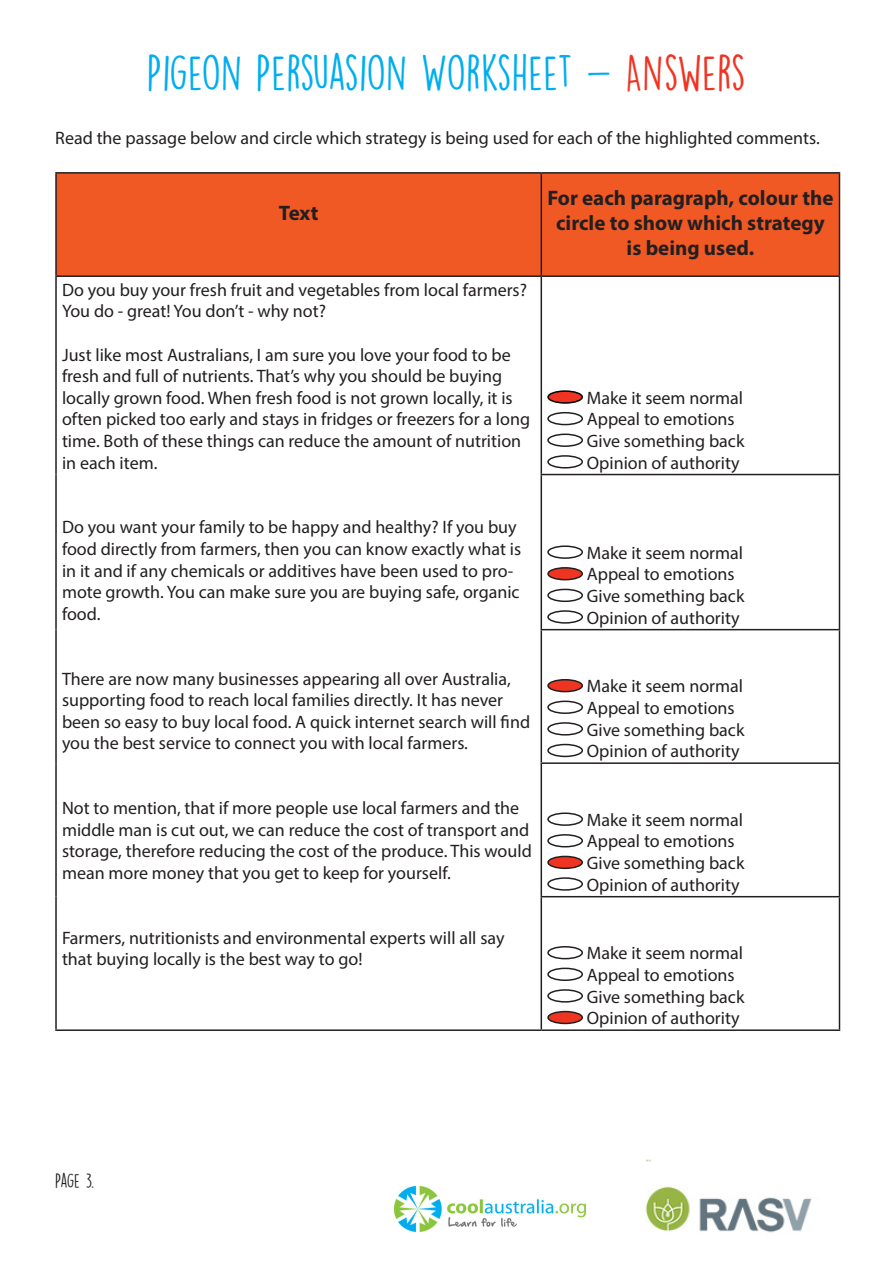
<style>
.page{position:relative;width:893px;height:1263px;background:#fff}
.page>*{position:absolute;margin:0;border:0;box-sizing:border-box;transform-origin:0 0}
.t1{font:45px "DK Lemon Yellow Sun";color:#00aeef}
.t2{font:700 21px/25.2px "Myriad Pro";color:#231f20;text-align:center}
.t3{font:18px/21.6px "Myriad Pro";color:#231f20}
.t4{font:18px "DK Lemon Yellow Sun";color:#231f20}
.s1{color:#ef3522}
</style>
<div class="page">
<div style="left:57px;top:174px;width:782px;height:101px;background:#f15924"></div>
<hr style="left:55px;top:172px;width:486px;height:2px;background:#231f20">
<hr style="left:55px;top:174px;width:2px;height:101px;background:#231f20">
<hr style="left:541px;top:172px;width:299px;height:2px;background:#231f20">
<hr style="left:541px;top:174px;width:1px;height:101px;background:#231f20">
<hr style="left:839px;top:174px;width:1px;height:101px;background:#231f20">
<hr style="left:55px;top:275px;width:486px;height:2px;background:#231f20">
<hr style="left:55px;top:277px;width:2px;height:197px;background:#231f20">
<hr style="left:541px;top:275px;width:299px;height:2px;background:#231f20">
<hr style="left:541px;top:277px;width:1px;height:197px;background:#231f20">
<hr style="left:839px;top:277px;width:1px;height:197px;background:#231f20">
<hr style="left:55px;top:474px;width:2px;height:156px;background:#231f20">
<hr style="left:541px;top:474px;width:299px;height:1px;background:#231f20">
<hr style="left:541px;top:475px;width:1px;height:154px;background:#231f20">
<hr style="left:839px;top:475px;width:1px;height:154px;background:#231f20">
<hr style="left:55px;top:630px;width:2px;height:133px;background:#231f20">
<hr style="left:541px;top:629px;width:299px;height:1px;background:#231f20">
<hr style="left:541px;top:630px;width:1px;height:132px;background:#231f20">
<hr style="left:839px;top:630px;width:1px;height:132px;background:#231f20">
<hr style="left:55px;top:763px;width:2px;height:134px;background:#231f20">
<hr style="left:541px;top:762px;width:299px;height:2px;background:#231f20">
<hr style="left:541px;top:764px;width:1px;height:132px;background:#231f20">
<hr style="left:839px;top:764px;width:1px;height:132px;background:#231f20">
<hr style="left:55px;top:897px;width:2px;height:132px;background:#231f20">
<hr style="left:541px;top:896px;width:299px;height:1px;background:#231f20">
<hr style="left:541px;top:897px;width:1px;height:132px;background:#231f20">
<hr style="left:839px;top:897px;width:1px;height:132px;background:#231f20">
<hr style="left:55px;top:1029px;width:486px;height:2px;background:#231f20">
<hr style="left:541px;top:1029px;width:299px;height:2px;background:#231f20">
<div style="left:548px;top:391px;width:34px;height:12px;background:#ef3522;border-radius:50%"></div>
<div style="left:547px;top:390px;width:36px;height:14px;border:2px solid #000;border-radius:50%"></div>
<div style="left:547px;top:412px;width:36px;height:13px;border:2px solid #231f20;border-radius:50%"></div>
<div style="left:547px;top:433px;width:36px;height:14px;border:2px solid #231f20;border-radius:50%"></div>
<div style="left:547px;top:455px;width:36px;height:13px;border:2px solid #231f20;border-radius:50%"></div>
<div style="left:547px;top:545px;width:36px;height:14px;border:2px solid #231f20;border-radius:50%"></div>
<div style="left:548px;top:568px;width:34px;height:12px;background:#ef3522;border-radius:50%"></div>
<div style="left:547px;top:567px;width:36px;height:13px;border:2px solid #231f20;border-radius:50%"></div>
<div style="left:547px;top:589px;width:36px;height:13px;border:2px solid #231f20;border-radius:50%"></div>
<div style="left:547px;top:610px;width:36px;height:14px;border:2px solid #231f20;border-radius:50%"></div>
<div style="left:548px;top:680px;width:34px;height:12px;background:#ef3522;border-radius:50%"></div>
<div style="left:547px;top:679px;width:36px;height:13px;border:2px solid #231f20;border-radius:50%"></div>
<div style="left:547px;top:700px;width:36px;height:14px;border:2px solid #231f20;border-radius:50%"></div>
<div style="left:547px;top:722px;width:36px;height:13px;border:2px solid #231f20;border-radius:50%"></div>
<div style="left:547px;top:744px;width:36px;height:13px;border:2px solid #231f20;border-radius:50%"></div>
<div style="left:547px;top:812px;width:36px;height:14px;border:2px solid #231f20;border-radius:50%"></div>
<div style="left:547px;top:834px;width:36px;height:13px;border:2px solid #231f20;border-radius:50%"></div>
<div style="left:548px;top:856px;width:34px;height:12px;background:#ef3522;border-radius:50%"></div>
<div style="left:547px;top:856px;width:36px;height:13px;border:2px solid #231f20;border-radius:50%"></div>
<div style="left:547px;top:877px;width:36px;height:14px;border:2px solid #231f20;border-radius:50%"></div>
<div style="left:547px;top:946px;width:36px;height:13px;border:2px solid #231f20;border-radius:50%"></div>
<div style="left:547px;top:967px;width:36px;height:14px;border:2px solid #231f20;border-radius:50%"></div>
<div style="left:547px;top:989px;width:36px;height:13px;border:2px solid #231f20;border-radius:50%"></div>
<div style="left:548px;top:1011px;width:34px;height:12px;background:#ef3522;border-radius:50%"></div>
<div style="left:547px;top:1011px;width:36px;height:13px;border:2px solid #231f20;border-radius:50%"></div>
<img style="left:395px;top:1186px;width:191px;height:45px">
<img style="left:645px;top:1186px;width:167px;height:47px">
<p class="t1" style="left:147px;top:45px;width:600px">PIGEON PERSUASION WORKSHEET - <span class="s1">ANSWERS</span></p>
<p class="t3" style="left:55px;top:127px;width:766px">Read the passage below and circle which strategy is being used for each of the highlighted comments.</p>
<p class="t2" style="left:279px;top:199px;width:41px">Text</p>
<p class="t3" style="left:62px;top:279px;width:467px">Do you buy your fresh fruit and vegetables from local farmers?<br>You do - great! You don’t - why not?</p>
<p class="t3" style="left:62px;top:343px;width:470px">Just like most Australians, I am sure you love your food to be fresh and full of nutrients. That’s why you should be buying locally grown food. When fresh food is not grown locally, it is often picked too early and stays in fridges or freezers for a long time. Both of these things can reduce the amount of nutrition in each item.</p>
<p class="t2" style="left:547px;top:184px;width:288px">For each paragraph, colour the circle to show which strategy is being used.</p>
<p class="t3" style="left:587px;top:387px;width:158px">Make it seem normal</p>
<p class="t3" style="left:587px;top:408px;width:159px">Appeal to emotions<br>Give something back<br>Opinion of authority</p>
<p class="t3" style="left:62px;top:516px;width:461px">Do you want your family to be happy and healthy? If you buy food directly from farmers, then you can know exactly what is in it and if any chemicals or additives have been used to pro&shy;mote growth. You can make sure you are buying safe, organic food.</p>
<p class="t3" style="left:62px;top:667px;width:470px">There are now many businesses appearing all over Australia, supporting food to reach local families directly. It has never been so easy to buy local food. A quick internet search will find you the best service to connect you with local farmers.</p>
<p class="t3" style="left:62px;top:797px;width:471px">Not to mention, that if more people use local farmers and the middle man is cut out, we can reduce the cost of transport and storage, therefore reducing the cost of the produce. This would mean more money that you get to keep for yourself.</p>
<p class="t3" style="left:62px;top:927px;width:444px">Farmers, nutritionists and environmental experts will all say that buying locally is the best way to go!</p>
<p class="t3" style="left:587px;top:542px;width:158px">Make it seem normal</p>
<p class="t3" style="left:587px;top:563px;width:149px">Appeal to emotions</p>
<p class="t3" style="left:587px;top:585px;width:159px">Give something back</p>
<p class="t3" style="left:587px;top:606px;width:154px">Opinion of authority</p>
<p class="t3" style="left:587px;top:675px;width:158px">Make it seem normal</p>
<p class="t3" style="left:587px;top:697px;width:149px">Appeal to emotions</p>
<p class="t3" style="left:587px;top:718px;width:159px">Give something back</p>
<p class="t3" style="left:587px;top:740px;width:154px">Opinion of authority</p>
<p class="t3" style="left:587px;top:809px;width:158px">Make it seem normal</p>
<p class="t3" style="left:587px;top:830px;width:149px">Appeal to emotions</p>
<p class="t3" style="left:587px;top:852px;width:159px">Give something back</p>
<p class="t3" style="left:587px;top:873px;width:154px">Opinion of authority</p>
<p class="t3" style="left:587px;top:942px;width:158px">Make it seem normal</p>
<p class="t3" style="left:587px;top:964px;width:149px">Appeal to emotions</p>
<p class="t3" style="left:587px;top:985px;width:159px">Give something back</p>
<p class="t3" style="left:587px;top:1007px;width:154px">Opinion of authority</p>
<p class="t4" style="left:55px;top:1169px;width:41px">PAGE 3.</p>
</div>
